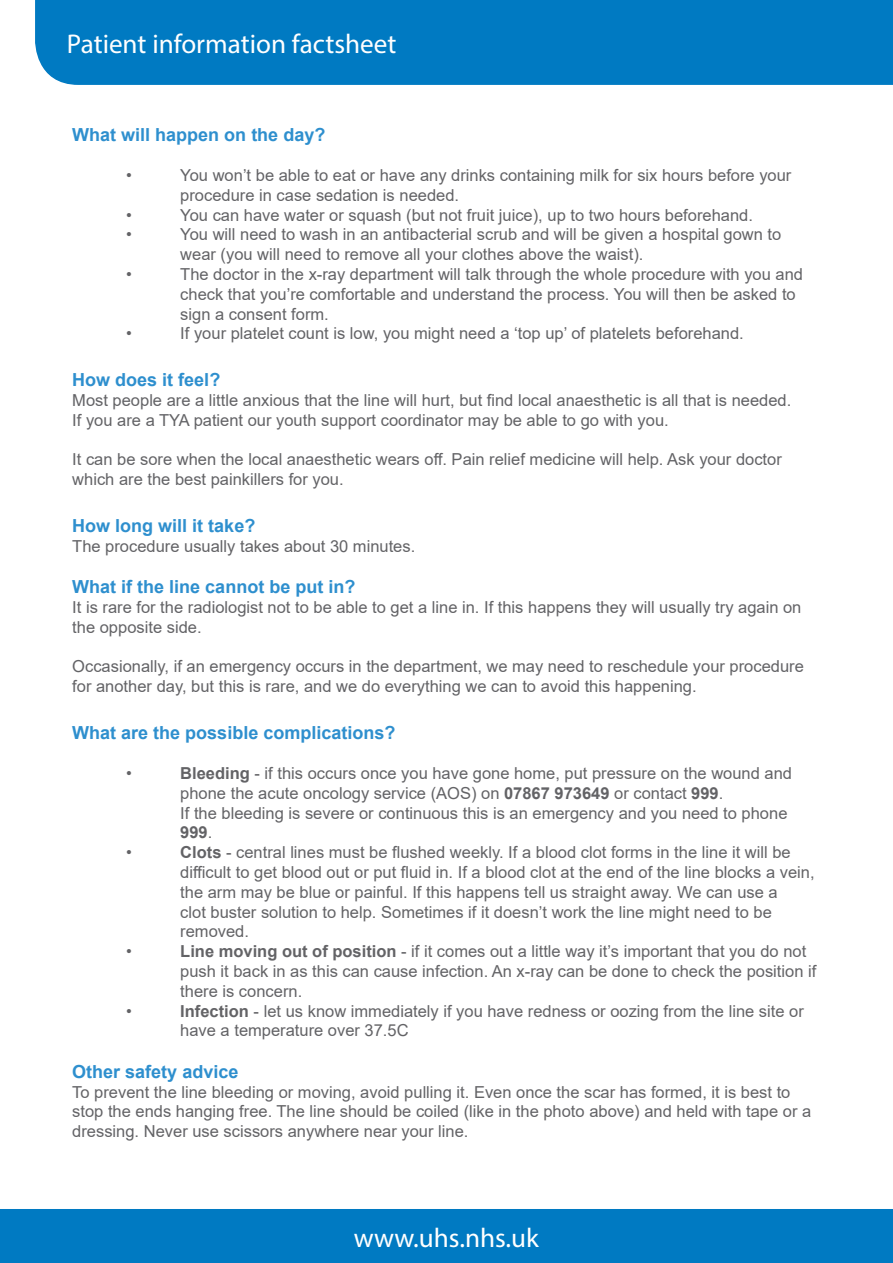
<style>
.page{position:relative;width:893px;height:1263px;background:#fff}
.page>*{position:absolute;margin:0;border:0;box-sizing:border-box;transform-origin:0 0}
.t1{font:27.15px "Myriad Pro";color:#fff}
.t2{font:700 18px "Arial";color:#2e8fce}
.t3{font:16.5px/19.8px "Arial";color:#636366}
.s1{font-weight:700}
</style>
<div class="page">
<div style="left:35px;top:0;width:858px;height:85px;background:#007ac2"></div>
<div style="left:0;top:1209px;width:893px;height:54px;background:#007ac2"></div>
<p class="t1" style="left:67px;top:27px;width:331px">Patient information factsheet</p>
<p class="t2" style="left:72px;top:122px;width:255px">What will happen on the day?</p>
<p class="t3" style="left:126px;top:165px;width:7px">•</p>
<p class="t3" style="left:180px;top:165px;width:613px">You won’t be able to eat or have any drinks containing milk for six hours before your</p>
<p class="t3" style="left:180px;top:185px;width:280px">procedure in case sedation is needed.</p>
<p class="t3" style="left:126px;top:205px;width:7px">•</p>
<p class="t3" style="left:180px;top:205px;width:574px">You can have water or squash (but not fruit juice), up to two hours beforehand.</p>
<p class="t3" style="left:126px;top:225px;width:7px">•</p>
<p class="t3" style="left:180px;top:225px;width:603px">You will need to wash in an antibacterial scrub and will be given a hospital gown to wear (you will need to remove all your clothes above the waist).</p>
<p class="t3" style="left:126px;top:264px;width:7px">•</p>
<p class="t3" style="left:180px;top:264px;width:624px">The doctor in the x-ray department will talk through the whole procedure with you and check that you’re comfortable and understand the process. You will then be asked to sign a consent form.</p>
<p class="t3" style="left:126px;top:324px;width:7px">•</p>
<p class="t3" style="left:180px;top:324px;width:565px">If your platelet count is low, you might need a ‘top up’ of platelets beforehand.</p>
<p class="t2" style="left:72px;top:367px;width:150px">How does it feel?</p>
<p class="t3" style="left:72px;top:390px;width:721px">Most people are a little anxious that the line will hurt, but find local anaesthetic is all that is needed.</p>
<p class="t3" style="left:72px;top:410px;width:598px">If you are a TYA patient our youth support coordinator may be able to go with you.</p>
<p class="t3" style="left:72px;top:450px;width:711px">It can be sore when the local anaesthetic wears off. Pain relief medicine will help. Ask your doctor which are the best painkillers for you.</p>
<p class="t2" style="left:72px;top:513px;width:185px">How long will it take?</p>
<p class="t3" style="left:72px;top:536px;width:345px">The procedure usually takes about 30 minutes.</p>
<p class="t2" style="left:72px;top:574px;width:285px">What if the line cannot be put in?</p>
<p class="t3" style="left:72px;top:597px;width:731px">It is rare for the radiologist not to be able to get a line in. If this happens they will usually try again on the opposite side.</p>
<p class="t3" style="left:72px;top:657px;width:733px">Occasionally, if an emergency occurs in the department, we may need to reschedule your procedure for another day, but this is rare, and we do everything we can to avoid this happening.</p>
<p class="t2" style="left:72px;top:720px;width:325px">What are the possible complications?</p>
<p class="t3" style="left:126px;top:763px;width:7px">•</p>
<p class="t3" style="left:180px;top:763px;width:613px"><span class="s1">Bleeding</span> - if this occurs once you have gone home, put pressure on the wound and phone the acute oncology service (AOS) on <span class="s1">07867 973649</span> or contact <span class="s1">999</span>.</p>
<p class="t3" style="left:180px;top:803px;width:609px">If the bleeding is severe or continuous this is an emergency and you need to phone<br><span class="s1">999</span>.</p>
<p class="t3" style="left:126px;top:842px;width:7px">•</p>
<p class="t3" style="left:180px;top:842px;width:612px"><span class="s1">Clots</span> - central lines must be flushed weekly. If a blood clot forms in the line it will be</p>
<p class="t3" style="left:180px;top:862px;width:636px">difficult to get blood out or put fluid in. If a blood clot at the end of the line blocks a vein, the arm may be blue or painful. If this happens tell us straight away. We can use a<br>clot buster solution to help. Sometimes if it doesn’t work the line might need to be removed.</p>
<p class="t3" style="left:126px;top:941px;width:7px">•</p>
<p class="t3" style="left:180px;top:941px;width:638px"><span class="s1">Line moving out of position</span> - if it comes out a little way it’s important that you do not push it back in as this can cause infection. An x-ray can be done to check the position if there is concern.</p>
<p class="t3" style="left:126px;top:1001px;width:7px">•</p>
<p class="t3" style="left:180px;top:1001px;width:625px"><span class="s1">Infection</span> - let us know immediately if you have redness or oozing from the line site or have a temperature over 37.5C</p>
<p class="t2" style="left:72px;top:1059px;width:168px">Other safety advice</p>
<p class="t3" style="left:72px;top:1082px;width:740px">To prevent the line bleeding or moving, avoid pulling it. Even once the scar has formed, it is best to stop the ends hanging free. The line should be coiled (like in the photo above) and held with tape or a dressing. Never use scissors anywhere near your line.</p>
<p class="t1" style="left:354px;top:1221px;width:187px">www.uhs.nhs.uk</p>
</div>
